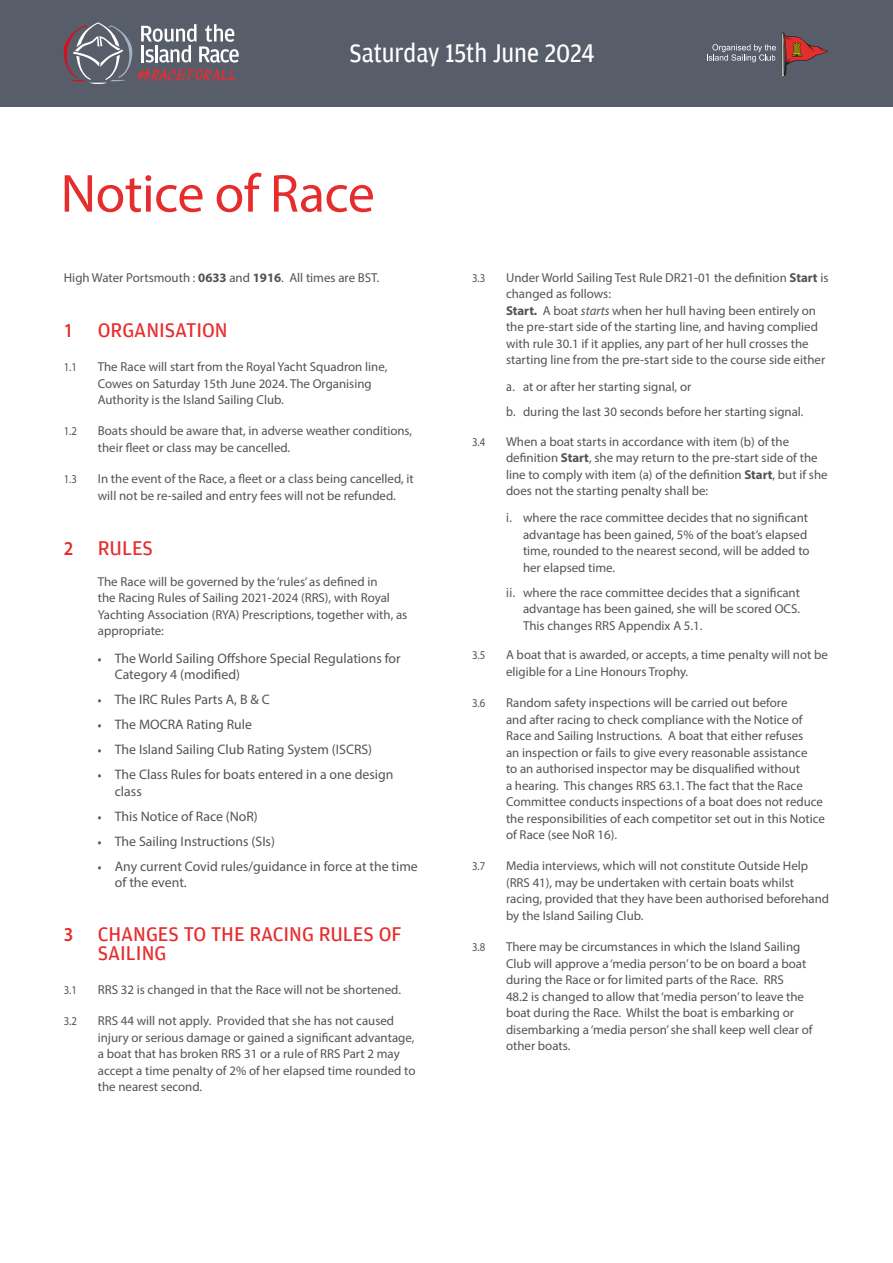
<style>
.page{position:relative;width:893px;height:1263px;background:#fff}
.page>*{position:absolute;margin:0;border:0;box-sizing:border-box;transform-origin:0 0}
.para_-_unnumbered{font:54px "Myriad Pro";letter-spacing:-.01em;color:#e62d2e}
.t1{font:27px "Amplitude";letter-spacing:-.005em;color:#fff;scale:.92 1}
.t2{font:21px/19.5px "Amplitude";color:#e62d2e}
.t3{font:13.8px/16.5px "Myriad Pro";color:#515455}
.para_-_unnumbered-2{font:12.9px/16.5px "Myriad Pro";color:#515455}
.para_-_basis{font:12.9px "Myriad Pro";color:#515455}
.t4{font:12px "Myriad Pro";color:#515455;scale:.9 1}
.s1{font-weight:700}
.s2{font-family:"Myriad Pro";font-weight:600;font-size:19.8px}
.s3{font-weight:700;font-size:12px}
.s4{font-style:italic}
.s5{font-size:13.5px}
</style>
<div class="page">
<div style="left:0;top:0;width:893px;height:106px;background:#585d6a"></div>
<svg style="left:707px;top:33px;width:121px;height:43px"></svg>
<svg style="left:64px;top:22px;width:175px;height:62px"></svg>
<p class="t1" style="left:350px;top:38px;width:268px">Saturday 15th June 2024</p>
<p class="para_-_unnumbered" style="left:61px;top:160px;width:316px">Notice of Race</p>
<p class="para_-_basis" style="left:64px;top:270px;width:317px">High Water Portsmouth : <span class="s1">0633</span> and <span class="s1">1916</span>. All times are BST.</p>
<p class="t2" style="left:64px;top:321px;width:165px"><span class="s2">1</span> ORGANISATION</p>
<p class="t4" style="left:64px;top:360px;width:16px">1.1</p>
<p class="para_-_unnumbered-2" style="left:98px;top:358px;width:291px">The Race will start from the Royal Yacht Squadron line,<br>Cowes on Saturday 15th June 2024. The Organising<br>Authority is the Island Sailing Club.</p>
<p class="t4" style="left:64px;top:424px;width:16px">1.2</p>
<p class="para_-_unnumbered-2" style="left:98px;top:423px;width:316px">Boats should be aware that, in adverse weather conditions, their fleet or class may be cancelled.</p>
<p class="t4" style="left:64px;top:472px;width:16px">1.3</p>
<p class="para_-_unnumbered-2" style="left:98px;top:470px;width:318px">In the event of the Race, a fleet or a class being cancelled, it will not be re-sailed and entry fees will not be refunded.</p>
<p class="t2" style="left:64px;top:539px;width:91px"><span class="s2">2</span> RULES</p>
<p class="para_-_unnumbered-2" style="left:98px;top:573px;width:311px">The Race will be governed by the ‘rules’ as defined in<br>the Racing Rules of Sailing 2021-2024 (RRS), with Royal Yachting Association (RYA) Prescriptions, together with, as appropriate:</p>
<p class="t3" style="left:115px;top:649px;width:287px;text-indent:-17px"><span class="s3">•</span> The World Sailing Offshore Special Regulations for<br>Category 4 (modified)</p>
<p class="t3" style="left:98px;top:691px;width:173px"><span class="s3">•</span> The IRC Rules Parts A, B &amp; C</p>
<p class="t3" style="left:98px;top:716px;width:156px"><span class="s3">•</span> The MOCRA Rating Rule</p>
<p class="t3" style="left:98px;top:741px;width:276px"><span class="s3">•</span> The Island Sailing Club Rating System (ISCRS)</p>
<p class="t3" style="left:115px;top:766px;width:280px;text-indent:-17px"><span class="s3">•</span> The Class Rules for boats entered in a one design class</p>
<p class="t3" style="left:98px;top:807px;width:162px"><span class="s3">•</span> This Notice of Race (NoR)</p>
<p class="t3" style="left:98px;top:832px;width:179px"><span class="s3">•</span> The Sailing Instructions (SIs)</p>
<p class="t3" style="left:115px;top:857px;width:304px;text-indent:-17px"><span class="s3">•</span> Any current Covid rules/guidance in force at the time of the event.</p>
<p class="t2" style="left:98px;top:924px;width:306px;text-indent:-34px"><span class="s2">3</span> CHANGES TO THE RACING RULES OF<br>SAILING</p>
<p class="t4" style="left:64px;top:982px;width:16px">3.1</p>
<p class="para_-_unnumbered-2" style="left:98px;top:981px;width:305px">RRS 32 is changed in that the Race will not be shortened.</p>
<p class="t4" style="left:64px;top:1014px;width:16px">3.2</p>
<p class="para_-_unnumbered-2" style="left:98px;top:1012px;width:319px">RRS 44 will not apply. Provided that she has not caused injury or serious damage or gained a significant advantage, a boat that has broken RRS 31 or a rule of RRS Part 2 may accept a time penalty of 2% of her elapsed time rounded to the nearest second.</p>
<p class="t4" style="left:472px;top:270px;width:16px">3.3</p>
<p class="para_-_unnumbered-2" style="left:506px;top:269px;width:324px">Under World Sailing Test Rule DR21-01 the definition <span class="s1">Start</span> is changed as follows:<br><span class="s1">Start.</span> A boat <span class="s4">starts</span> when her hull having been entirely on the pre-start side of the starting line, and having complied with rule 30.1 if it applies, any part of her hull crosses the starting line from the pre-start side to the course side either</p>
<p class="para_-_unnumbered-2" style="left:506px;top:379px;width:187px"><span class="s5">a.</span> at or after her starting signal, or</p>
<p class="para_-_unnumbered-2" style="left:506px;top:404px;width:299px"><span class="s5">b.</span> during the last 30 seconds before her starting signal.</p>
<p class="t4" style="left:472px;top:434px;width:16px">3.4</p>
<p class="para_-_unnumbered-2" style="left:506px;top:433px;width:323px">When a boat starts in accordance with item (b) of the definition <span class="s1">Start</span>, she may return to the pre-start side of the line to comply with item (a) of the definition <span class="s1">Start</span>, but if she does not the starting penalty shall be:</p>
<p class="para_-_unnumbered-2" style="left:523px;top:510px;width:288px;text-indent:-17px"><span class="s5">i.</span> where the race committee decides that no significant advantage has been gained, 5% of the boat’s elapsed time, rounded to the nearest second, will be added to her elapsed time.</p>
<p class="para_-_unnumbered-2" style="left:523px;top:584px;width:279px;text-align:justify;text-indent:-17px"><span class="s5">ii.</span> where the race committee decides that a significant advantage has been gained, she will be scored OCS.<br>This changes RRS Appendix A 5.1.</p>
<p class="t4" style="left:472px;top:648px;width:16px">3.5</p>
<p class="para_-_unnumbered-2" style="left:506px;top:646px;width:323px">A boat that is awarded, or accepts, a time penalty will not be eligible for a Line Honours Trophy.</p>
<p class="t4" style="left:472px;top:696px;width:16px">3.6</p>
<p class="para_-_unnumbered-2" style="left:506px;top:694px;width:320px">Random safety inspections will be carried out before<br>and after racing to check compliance with the Notice of Race and Sailing Instructions. A boat that either refuses<br>an inspection or fails to give every reasonable assistance<br>to an authorised inspector may be disqualified without<br>a hearing. This changes RRS 63.1. The fact that the Race Committee conducts inspections of a boat does not reduce the responsibilities of each competitor set out in this Notice of Race (see NoR 16).</p>
<p class="t4" style="left:472px;top:859px;width:16px">3.7</p>
<p class="para_-_unnumbered-2" style="left:506px;top:858px;width:325px">Media interviews, which will not constitute Outside Help (RRS 41), may be undertaken with certain boats whilst racing, provided that they have been authorised beforehand by the Island Sailing Club.</p>
<p class="t4" style="left:472px;top:940px;width:16px">3.8</p>
<p class="para_-_unnumbered-2" style="left:506px;top:938px;width:308px">There may be circumstances in which the Island Sailing Club will approve a ‘media person’ to be on board a boat during the Race or for limited parts of the Race. RRS<br>48.2 is changed to allow that ‘media person’ to leave the boat during the Race. Whilst the boat is embarking or disembarking a ‘media person’ she shall keep well clear of other boats.</p>
</div>
